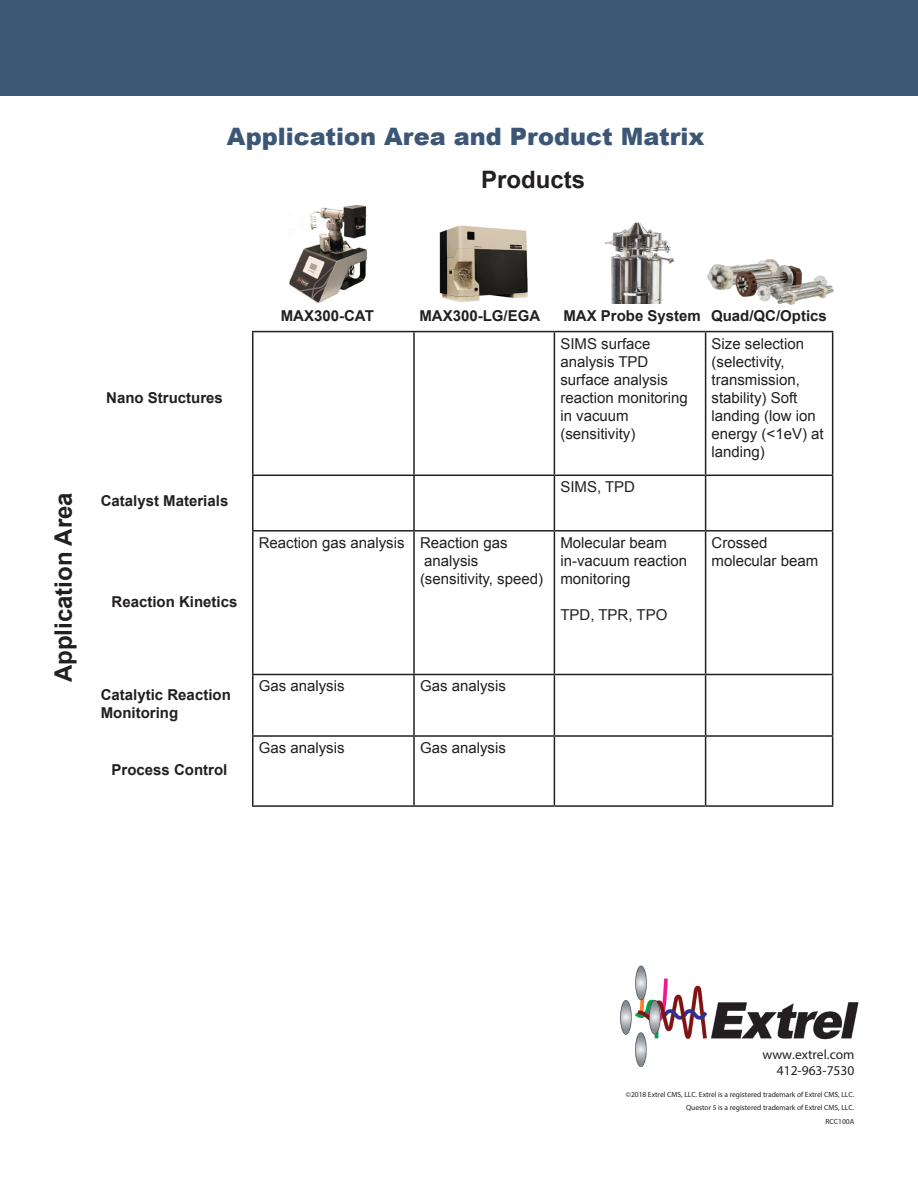
<style>
.page{position:relative;width:918px;height:1188px;background:#fff}
.page>*{position:absolute;margin:0;border:0;box-sizing:border-box;transform-origin:0 0}
.t1{font:900 24px "Arial";color:#3c5775}
.t2{font:700 24px "Arial";color:#231f20}
.t3{font:15px/18px "Arial";color:#231f20}
.t4{font:700 15px/18px "Arial";color:#231f20}
._01_Body_Text{font:13.5px "Myriad Pro";color:#231f20}
._01_Body_Text-2{font:7.5px "Myriad Pro";color:#231f20}
</style>
<div class="page">
<img style="left:620px;top:965px;width:239px;height:102px">
<div style="left:0;top:0;width:918px;height:95px;background:#3c5775"></div>
<hr style="left:252px;top:331px;width:162px;height:1px;background:#231f20">
<hr style="left:252px;top:332px;width:2px;height:143px;background:#231f20">
<hr style="left:414px;top:331px;width:140px;height:1px;background:#231f20">
<hr style="left:413px;top:332px;width:2px;height:143px;background:#231f20">
<hr style="left:554px;top:331px;width:152px;height:1px;background:#231f20">
<hr style="left:554px;top:332px;width:1px;height:143px;background:#231f20">
<hr style="left:706px;top:331px;width:127px;height:1px;background:#231f20">
<hr style="left:705px;top:332px;width:1px;height:143px;background:#231f20">
<hr style="left:832px;top:332px;width:1px;height:143px;background:#231f20">
<hr style="left:252px;top:475px;width:162px;height:1px;background:#231f20">
<hr style="left:252px;top:476px;width:2px;height:54px;background:#231f20">
<hr style="left:414px;top:475px;width:140px;height:1px;background:#231f20">
<hr style="left:413px;top:476px;width:2px;height:54px;background:#231f20">
<hr style="left:554px;top:475px;width:152px;height:1px;background:#231f20">
<hr style="left:554px;top:476px;width:1px;height:54px;background:#231f20">
<hr style="left:706px;top:475px;width:127px;height:1px;background:#231f20">
<hr style="left:705px;top:476px;width:1px;height:54px;background:#231f20">
<hr style="left:832px;top:476px;width:1px;height:54px;background:#231f20">
<hr style="left:252px;top:530px;width:162px;height:2px;background:#231f20">
<hr style="left:252px;top:532px;width:2px;height:142px;background:#231f20">
<hr style="left:414px;top:530px;width:140px;height:2px;background:#231f20">
<hr style="left:413px;top:532px;width:2px;height:142px;background:#231f20">
<hr style="left:554px;top:530px;width:152px;height:2px;background:#231f20">
<hr style="left:554px;top:532px;width:1px;height:142px;background:#231f20">
<hr style="left:706px;top:530px;width:127px;height:2px;background:#231f20">
<hr style="left:705px;top:532px;width:1px;height:142px;background:#231f20">
<hr style="left:832px;top:532px;width:1px;height:142px;background:#231f20">
<hr style="left:252px;top:674px;width:162px;height:1px;background:#231f20">
<hr style="left:252px;top:675px;width:2px;height:60px;background:#231f20">
<hr style="left:414px;top:674px;width:140px;height:1px;background:#231f20">
<hr style="left:413px;top:675px;width:2px;height:60px;background:#231f20">
<hr style="left:554px;top:674px;width:152px;height:1px;background:#231f20">
<hr style="left:554px;top:675px;width:1px;height:60px;background:#231f20">
<hr style="left:706px;top:674px;width:127px;height:1px;background:#231f20">
<hr style="left:705px;top:675px;width:1px;height:60px;background:#231f20">
<hr style="left:832px;top:675px;width:1px;height:60px;background:#231f20">
<hr style="left:252px;top:735px;width:162px;height:2px;background:#231f20">
<hr style="left:252px;top:737px;width:2px;height:68px;background:#231f20">
<hr style="left:414px;top:735px;width:140px;height:2px;background:#231f20">
<hr style="left:413px;top:737px;width:2px;height:68px;background:#231f20">
<hr style="left:554px;top:735px;width:152px;height:2px;background:#231f20">
<hr style="left:554px;top:737px;width:1px;height:68px;background:#231f20">
<hr style="left:706px;top:735px;width:127px;height:2px;background:#231f20">
<hr style="left:705px;top:737px;width:1px;height:68px;background:#231f20">
<hr style="left:832px;top:737px;width:1px;height:68px;background:#231f20">
<hr style="left:252px;top:805px;width:162px;height:2px;background:#231f20">
<hr style="left:414px;top:805px;width:140px;height:2px;background:#231f20">
<hr style="left:554px;top:805px;width:152px;height:2px;background:#231f20">
<hr style="left:706px;top:805px;width:127px;height:2px;background:#231f20">
<img style="left:707px;top:259px;width:70px;height:38px">
<img style="left:732px;top:262px;width:70px;height:34px">
<img style="left:756px;top:272px;width:69px;height:30px">
<img style="left:774px;top:278px;width:60px;height:27px">
<img style="left:604px;top:222px;width:71px;height:81px">
<img style="left:439px;top:225px;width:89px;height:77px">
<img style="left:289px;top:204px;width:78px;height:99px">
<p class="t1" style="left:227px;top:119px;width:479px">Application Area and Product Matrix</p>
<p class="t2" style="left:481px;top:163px;width:106px">Products</p>
<p class="t2" style="left:47px;top:682px;width:191px;rotate:-90deg">Application Area</p>
<p class="t4" style="left:106px;top:390px;width:118px">Nano Structures</p>
<p class="t4" style="left:101px;top:492px;width:129px">Catalyst Materials</p>
<p class="t4" style="left:112px;top:593px;width:127px">Reaction Kinetics</p>
<p class="t4" style="left:281px;top:307px;width:95px">MAX300-CAT</p>
<p class="t4" style="left:419px;top:307px;width:122px">MAX300-LG/EGA</p>
<p class="t4" style="left:563px;top:307px;width:139px">MAX Probe System</p>
<p class="t4" style="left:711px;top:307px;width:117px">Quad/QC/Optics</p>
<p class="t3" style="left:259px;top:534px;width:147px">Reaction gas analysis</p>
<p class="t3" style="left:420px;top:534px;width:89px">Reaction gas</p>
<p class="t3" style="left:424px;top:552px;width:56px">analysis</p>
<p class="t3" style="left:420px;top:570px;width:125px">(sensitivity, speed)</p>
<p class="t3" style="left:560px;top:334px;width:92px">SIMS surface</p>
<p class="t3" style="left:560px;top:352px;width:90px">analysis TPD</p>
<p class="t3" style="left:560px;top:370px;width:109px">surface analysis</p>
<p class="t3" style="left:560px;top:388px;width:129px">reaction monitoring in vacuum</p>
<p class="t3" style="left:560px;top:424px;width:76px">(sensitivity)</p>
<p class="t3" style="left:560px;top:478px;width:76px">SIMS, TPD</p>
<p class="t3" style="left:560px;top:534px;width:108px">Molecular beam</p>
<p class="t3" style="left:560px;top:552px;width:128px">in-vacuum reaction monitoring</p>
<p class="t3" style="left:560px;top:606px;width:108px">TPD, TPR, TPO</p>
<p class="t3" style="left:712px;top:334px;width:94px">Size selection</p>
<p class="t3" style="left:712px;top:352px;width:75px">(selectivity,</p>
<p class="t3" style="left:712px;top:370px;width:90px">transmission,</p>
<p class="t3" style="left:712px;top:388px;width:87px">stability) Soft</p>
<p class="t3" style="left:712px;top:406px;width:106px">landing (low ion</p>
<p class="t3" style="left:712px;top:424px;width:114px">energy (&lt;1eV) at landing)</p>
<p class="t3" style="left:712px;top:534px;width:57px">Crossed</p>
<p class="t3" style="left:712px;top:552px;width:108px">molecular beam</p>
<p class="t4" style="left:101px;top:687px;width:132px">Catalytic Reaction<br>Monitoring</p>
<p class="t4" style="left:112px;top:761px;width:117px">Process Control</p>
<p class="t3" style="left:259px;top:677px;width:87px">Gas analysis</p>
<p class="t3" style="left:420px;top:677px;width:87px">Gas analysis</p>
<p class="t3" style="left:259px;top:739px;width:87px">Gas analysis</p>
<p class="t3" style="left:420px;top:739px;width:87px">Gas analysis</p>
<p class="_01_Body_Text" style="left:762px;top:1046px;width:93px">www.extrel.com</p>
<p class="_01_Body_Text" style="left:777px;top:1062px;width:79px">412-963-7530</p>
<p class="_01_Body_Text-2" style="left:626px;top:1090px;width:230px">©2018 Extrel CMS, LLC. Extrel is a registered trademark of Extrel CMS, LLC.</p>
<p class="_01_Body_Text-2" style="left:686px;top:1103px;width:170px">Questor 5 is a registered trademark of Extrel CMS, LLC.</p>
<p class="_01_Body_Text-2" style="left:826px;top:1117px;width:30px">RCC100A</p>
</div>
